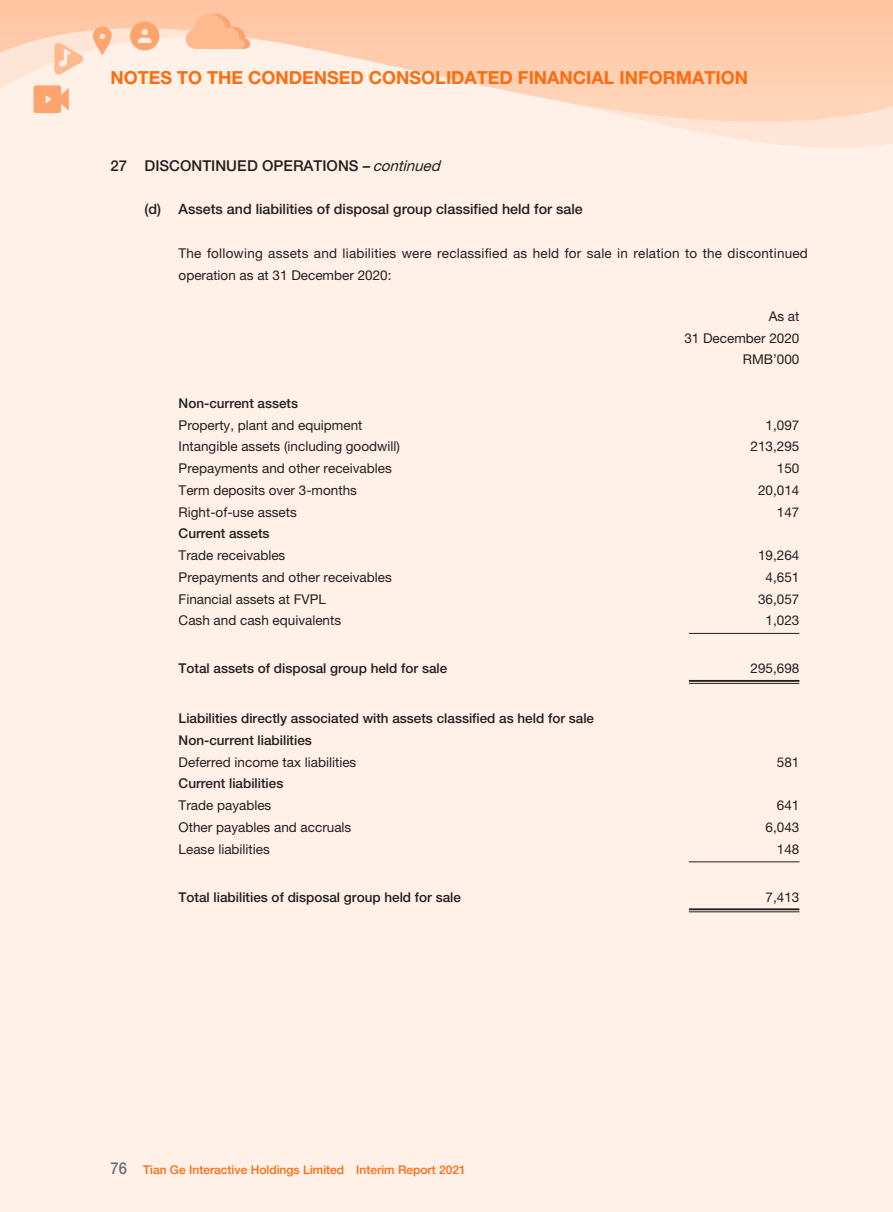
<style>
.page{position:relative;width:893px;height:1212px;background:#fff}
.page>*{position:absolute;margin:0;border:0;box-sizing:border-box;transform-origin:0 0}
.t1{font:700 18px "Helvetica Neue LT Std";color:#ff6b0d}
.t2{font:500 15px "Helvetica Neue LT Std";color:#231f20}
.t3{font:500 14.25px "Helvetica Neue LT Std";color:#231f20}
.t4{font:13.5px/21.8px "Helvetica Neue LT Std";color:#231f20}
.t5{font:500 13.5px/21.8px "Helvetica Neue LT Std";color:#231f20}
.t6{font:500 12px "Helvetica Neue LT Std";color:#ff6b0d}
.s1{font-weight:400;font-style:italic}
.s2{font-size:16.5px;color:#6c6d70}
</style>
<div class="page">
<hr style="left:689px;top:633px;width:110px;height:1px;background:#231f20">
<hr style="left:689px;top:680px;width:110px;height:2px;background:#231f20">
<hr style="left:689px;top:683px;width:110px;height:1px;background:#231f20">
<hr style="left:689px;top:861px;width:110px;height:1px;background:#231f20">
<hr style="left:689px;top:908px;width:110px;height:2px;background:#231f20">
<hr style="left:689px;top:911px;width:110px;height:1px;background:#231f20">
<h1 class="t1" style="left:111px;top:67px;width:639px">NOTES TO THE CONDENSED CONSOLIDATED FINANCIAL INFORMATION</h1>
<p class="t2" style="left:111px;top:156px;width:335px">27 DISCONTINUE D OPERATIONS – <span class="s1">continued</span></p>
<p class="t3" style="left:145px;top:201px;width:440px">(d) Assets and liabilities of disposal group classified held for sale</p>
<p class="t4" style="left:179px;top:242px;width:631px">The following assets and liabilities were reclassified as held for sale in relation to the discontinued operation as at 31 December 2020:</p>
<p class="t4" style="left:684px;top:305px;width:117px;text-align:right">As at<br>31 December 2020<br>RMB’000</p>
<p class="t5" style="left:179px;top:392px;width:121px">Non-current assets</p>
<p class="t4" style="left:179px;top:414px;width:185px">Property, plant and equipment</p>
<p class="t4" style="left:766px;top:414px;width:35px">1,097</p>
<p class="t4" style="left:179px;top:435px;width:223px">Intangible assets (including goodwill)</p>
<p class="t4" style="left:751px;top:435px;width:50px">213,295</p>
<p class="t4" style="left:179px;top:457px;width:215px">Prepayments and other receivables</p>
<p class="t4" style="left:777px;top:457px;width:24px">150</p>
<p class="t4" style="left:179px;top:479px;width:180px">Term deposits over 3-months</p>
<p class="t4" style="left:758px;top:479px;width:43px">20,014</p>
<p class="t4" style="left:179px;top:501px;width:120px">Right-of-use assets</p>
<p class="t4" style="left:777px;top:501px;width:24px">147</p>
<p class="t5" style="left:179px;top:522px;width:93px">Current assets</p>
<p class="t4" style="left:179px;top:544px;width:108px">Trade receivables</p>
<p class="t4" style="left:758px;top:544px;width:43px">19,264</p>
<p class="t4" style="left:179px;top:566px;width:215px">Prepayments and other receivables</p>
<p class="t4" style="left:766px;top:566px;width:35px">4,651</p>
<p class="t4" style="left:179px;top:588px;width:149px">Financial assets at FVPL</p>
<p class="t4" style="left:758px;top:588px;width:43px">36,057</p>
<p class="t4" style="left:179px;top:609px;width:164px">Cash and cash equivalents</p>
<p class="t4" style="left:766px;top:609px;width:35px">1,023</p>
<p class="t5" style="left:179px;top:657px;width:270px">Total assets of disposal group held for sale</p>
<p class="t4" style="left:751px;top:657px;width:50px">295,698</p>
<p class="t5" style="left:179px;top:707px;width:417px">Liabilities directly associated with assets classified as held for sale<br>Non-current liabilities</p>
<p class="t4" style="left:179px;top:751px;width:179px">Deferred income tax liabilities</p>
<p class="t4" style="left:777px;top:751px;width:24px">581</p>
<p class="t5" style="left:179px;top:773px;width:106px">Current liabilities</p>
<p class="t4" style="left:179px;top:794px;width:94px">Trade payables</p>
<p class="t4" style="left:777px;top:794px;width:24px">641</p>
<p class="t4" style="left:179px;top:816px;width:174px">Other payables and accruals</p>
<p class="t4" style="left:766px;top:816px;width:35px">6,043</p>
<p class="t4" style="left:179px;top:838px;width:93px">Lease liabilities</p>
<p class="t4" style="left:777px;top:838px;width:24px">148</p>
<p class="t5" style="left:179px;top:886px;width:284px">Total liabilities of disposal group held for sale</p>
<p class="t4" style="left:766px;top:886px;width:35px">7,413</p>
<p class="t6" style="left:111px;top:1162px;width:357px"><span class="s2">76</span> Tian Ge Interactive Holdings Limited Interim Report 2021</p>
</div>
